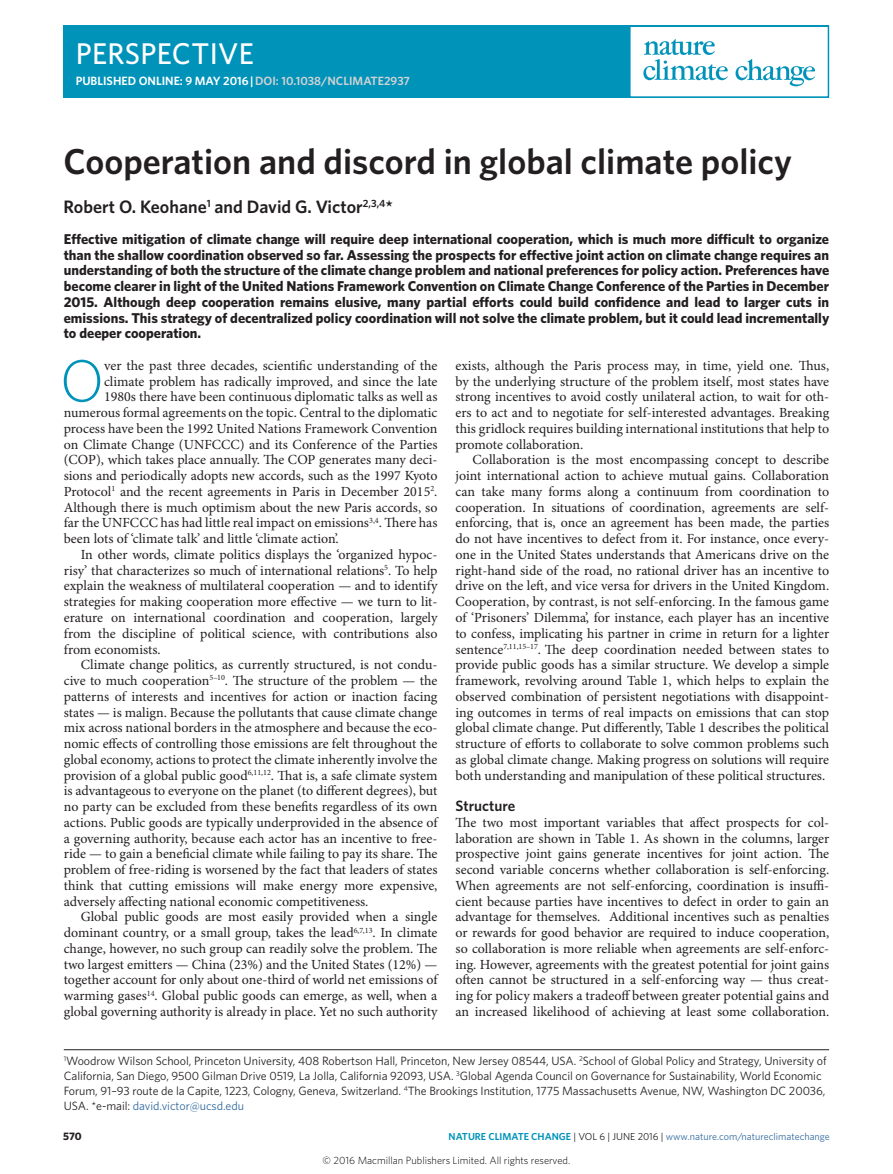
<style>
.page{position:relative;width:893px;height:1174px;background:#fff}
.page>*{position:absolute;margin:0;border:0;box-sizing:border-box;transform-origin:0 0}
.Body_first_w_drop_c{font:300 59.4px "Whitney";color:#0093ba}
.Title{font:600 36px "Whitney";color:#231f20}
.t1{font:500 30px "Whitney";letter-spacing:.01em;color:#fff}
.Author{font:600 18px "Whitney";color:#231f20}
.Head_1{font:600 15px "Whitney";color:#231f20}
.Abstract{font:700 14.25px/15.8px "Whitney";color:#231f20;text-align:justify}
.Body_text{font:13.95px/15.8px "Minion Pro";letter-spacing:-.005em;color:#231f20;text-align:justify}
.Body_first{font:13.95px/15.8px "Minion Pro";color:#231f20;text-align:justify}
.Body_first_w_drop_c-2{font:13.95px "Minion Pro";color:#231f20}
.Address{font:12px/15px "Whitney";letter-spacing:-.005em;color:#231f20}
.t2{font:600 12px "Whitney";color:#fff}
.t3{font:700 10.8px "Whitney";color:#231f20}
.t4{font:300 10.5px "Whitney";color:#000}
.t5{font:10.2px "Whitney";color:#316a9f}
.s1{color:#d1d2d4}
.s2{color:#316a9f}
.s3{font-weight:600;color:#0093ba}
.s4{color:#231f20}
</style>
<div class="page">
<hr style="left:64px;top:1049px;width:765px;height:1px;background:#231f20">
<div style="left:64px;top:26px;width:765px;height:72px;background:#0093ba"></div>
<div style="left:629px;top:26px;width:200px;height:72px;background:#fff;border:2px solid #0093ba"></div>
<svg style="left:736px;top:59px;width:79px;height:27px"></svg>
<svg style="left:643px;top:39px;width:85px;height:41px"></svg>
<p class="t1" style="left:76px;top:34px;width:180px">PERSPECTIVE</p>
<p class="t2" style="left:76px;top:73px;width:336px">PUBLISHED ONLINE: 9 MAY 2016 | <span class="s1">DOI: 10.1038/NCLIMATE2937</span></p>
<p class="Title" style="left:64px;top:138px;width:730px">Cooperation and discord in global climate policy</p>
<p class="Author" style="left:64px;top:195px;width:331px">Robert O. Keohane<sup>1</sup> and David G. Victor<sup>2,3,4</sup>*</p>
<p class="Abstract" style="left:64px;top:231px;width:767px">Effective mitigation of climate change will require deep international cooperation, which is much more difficult to organize than the shallow coordination observed so far. Assessing the prospects for effective joint action on climate change requires an understanding of both the structure of the climate change problem and national preferences for policy action. Preferences have become clearer in light of the United Nations Framework Convention on Climate Change Conference of the Parties in December 2015. Although deep cooperation remains elusive, many partial efforts could build confidence and lead to larger cuts in emissions. This strategy of decentralized policy coordination will not solve the climate problem, but it could lead incrementally to deeper cooperation.</p>
<p class="Body_text" style="left:455px;top:358px;width:375px">exists, although the Paris process may, in time, yield one. Thus, by the underlying structure of the problem itself, most states have strong incentives to avoid costly unilateral action, to wait for oth&shy;ers to act and to negotiate for self-interested advantages. Breaking this gridlock requires building international institutions that help to promote collaboration.</p>
<p class="Body_text" style="left:455px;top:452px;width:375px;text-indent:17px">Collaboration is the most encompassing concept to describe joint international action to achieve mutual gains. Collaboration can take many forms along a continuum from coordination to cooperation. In situations of coordination, agreements are self&shy;enforcing, that is, once an agreement has been made, the parties do not have incentives to defect from it. For instance, once every&shy;one in the United States understands that Americans drive on the right-hand side of the road, no rational driver has an incentive to drive on the left, and vice versa for drivers in the United Kingdom.<br>Cooperation, by contrast, is not self-enforcing. In the famous game of ‘Prisoners’ Dilemma’, for instance, each player has an incentive to confess, implicating his partner in crime in return for a lighter sentence<sup>7,11,15–17</sup>. The deep coordination needed between states to provide public goods has a similar structure. We develop a simple framework, revolving around Table 1, which helps to explain the observed combination of persistent negotiations with disappoint&shy;ing outcomes in terms of real impacts on emissions that can stop global climate change. Put differently, Table 1 describes the political structure of efforts to collaborate to solve common problems such as global climate change. Making progress on solutions will require both understanding and manipulation of these political structures.</p>
<p class="Head_1" style="left:455px;top:796px;width:61px">Structure</p>
<p class="Body_first" style="left:455px;top:815px;width:375px">The two most important variables that affect prospects for col&shy;laboration are shown in Table 1. As shown in the columns, larger prospective joint gains generate incentives for joint action. The second variable concerns whether collaboration is self-enforcing.<br>When agreements are not self-enforcing, coordination is insuffi&shy;cient because parties have incentives to defect in order to gain an advantage for themselves. Additional incentives such as penalties or rewards for good behavior are required to induce cooperation, so collaboration is more reliable when agreements are self-enforc&shy;ing. However, agreements with the greatest potential for joint gains often cannot be structured in a self-enforcing way — thus creat&shy;ing for policy makers a tradeoff between greater potential gains and an increased likelihood of achieving at least some collaboration.</p>
<p class="Address" style="left:64px;top:1053px;width:764px"><sup>1</sup>Woodrow Wilson School, Princeton University, 408 Robertson Hall, Princeton, New Jersey 08544, USA. <sup>2</sup>School of Global Policy and Strategy, University of California, San Diego, 9500 Gilman Drive 0519, La Jolla, California 92093, USA. <sup>3</sup>Global Agenda Council on Governance for Sustainability, World Economic Forum, 91–93 route de la Capite, 1223, Cologny, Geneva, Switzerland. <sup>4</sup>The Brookings Institution, 1775 Massachusetts Avenue, NW, Washington DC 20036, USA. *e-mail: <span class="s2">david.victor@ucsd.edu</span></p>
<p class="Body_first_w_drop_c" style="left:60px;top:341px;width:46px">O</p>
<p class="Body_first_w_drop_c-2" style="left:104px;top:357px;width:335px">ver the past three decades, scientific understanding of the</p>
<p class="Body_first_w_drop_c-2" style="left:104px;top:373px;width:335px">climate problem has radically improved, and since the late</p>
<p class="Body_first_w_drop_c-2" style="left:104px;top:388px;width:335px">1980s there have been continuous diplomatic talks as well as</p>
<p class="Body_first_w_drop_c-2" style="left:64px;top:404px;width:375px">numerous formal agreements on the topic. Central to the diplomatic</p>
<p class="Body_first_w_drop_c-2" style="left:64px;top:420px;width:375px">process have been the 1992 United Nations Framework Convention</p>
<p class="Body_first_w_drop_c-2" style="left:64px;top:436px;width:375px">on Climate Change (UNFCCC) and its Conference of the Parties</p>
<p class="Body_first_w_drop_c-2" style="left:64px;top:451px;width:375px">(COP), which takes place annually. The COP generates many deci-</p>
<p class="Body_first_w_drop_c-2" style="left:64px;top:467px;width:375px">sions and periodically adopts new accords, such as the 1997 Kyoto</p>
<p class="Body_first_w_drop_c-2" style="left:64px;top:483px;width:375px">Protocol<sup>1</sup> and the recent agreements in Paris in December 2015<sup>2</sup>.</p>
<p class="Body_first_w_drop_c-2" style="left:64px;top:499px;width:375px">Although there is much optimism about the new Paris accords, so</p>
<p class="Body_first_w_drop_c-2" style="left:64px;top:514px;width:375px">far the UNFCCC has had little real impact on emissions<sup>3,4</sup>. There has</p>
<p class="Body_first_w_drop_c-2" style="left:64px;top:530px;width:276px">been lots of ‘climate talk’ and little ‘climate action’.</p>
<p class="Body_text" style="left:64px;top:547px;width:375px;text-indent:17px">In other words, climate politics displays the ‘organized hypoc&shy;risy’ that characterizes so much of international relations<sup>5</sup>. To help explain the weakness of multilateral cooperation — and to identify strategies for making cooperation more effective — we turn to lit&shy;erature on international coordination and cooperation, largely from the discipline of political science, with contributions also from economists.</p>
<p class="Body_text" style="left:64px;top:657px;width:375px;text-indent:17px">Climate change politics, as currently structured, is not condu&shy;cive to much cooperation<sup>5–10</sup>. The structure of the problem — the patterns of interests and incentives for action or inaction facing states — is malign. Because the pollutants that cause climate change mix across national borders in the atmosphere and because the eco&shy;nomic effects of controlling those emissions are felt throughout the global economy, actions to protect the climate inherently involve the provision of a global public good<sup>6,11,12</sup>. That is, a safe climate system is advantageous to everyone on the planet (to different degrees), but no party can be excluded from these benefits regardless of its own actions. Public goods are typically underprovided in the absence of a governing authority, because each actor has an incentive to free&shy;ride — to gain a beneficial climate while failing to pay its share. The problem of free-riding is worsened by the fact that leaders of states think that cutting emissions will make energy more expensive, adversely affecting national economic competitiveness.</p>
<p class="Body_text" style="left:64px;top:909px;width:375px;text-indent:17px">Global public goods are most easily provided when a single dominant country, or a small group, takes the lead<sup>6,7,13</sup>. In climate change, however, no such group can readily solve the problem. The two largest emitters — China (23%) and the United States (12%) — together account for only about one-third of world net emissions of warming gases<sup>14</sup>. Global public goods can emerge, as well, when a global governing authority is already in place. Yet no such authority</p>
<p class="t3" style="left:63px;top:1129px;width:20px">570</p>
<p class="t5" style="left:449px;top:1129px;width:383px"><span class="s3">NATURE CLIMATE CHANGE</span> <span class="s4">| VOL 6 | JUNE 2016 |</span> www.nature.com/natureclimatechange</p>
<p class="t4" style="left:323px;top:1153px;width:249px">© 2016 Macmillan Publishers Limited. All rights reserved.</p>
</div>
